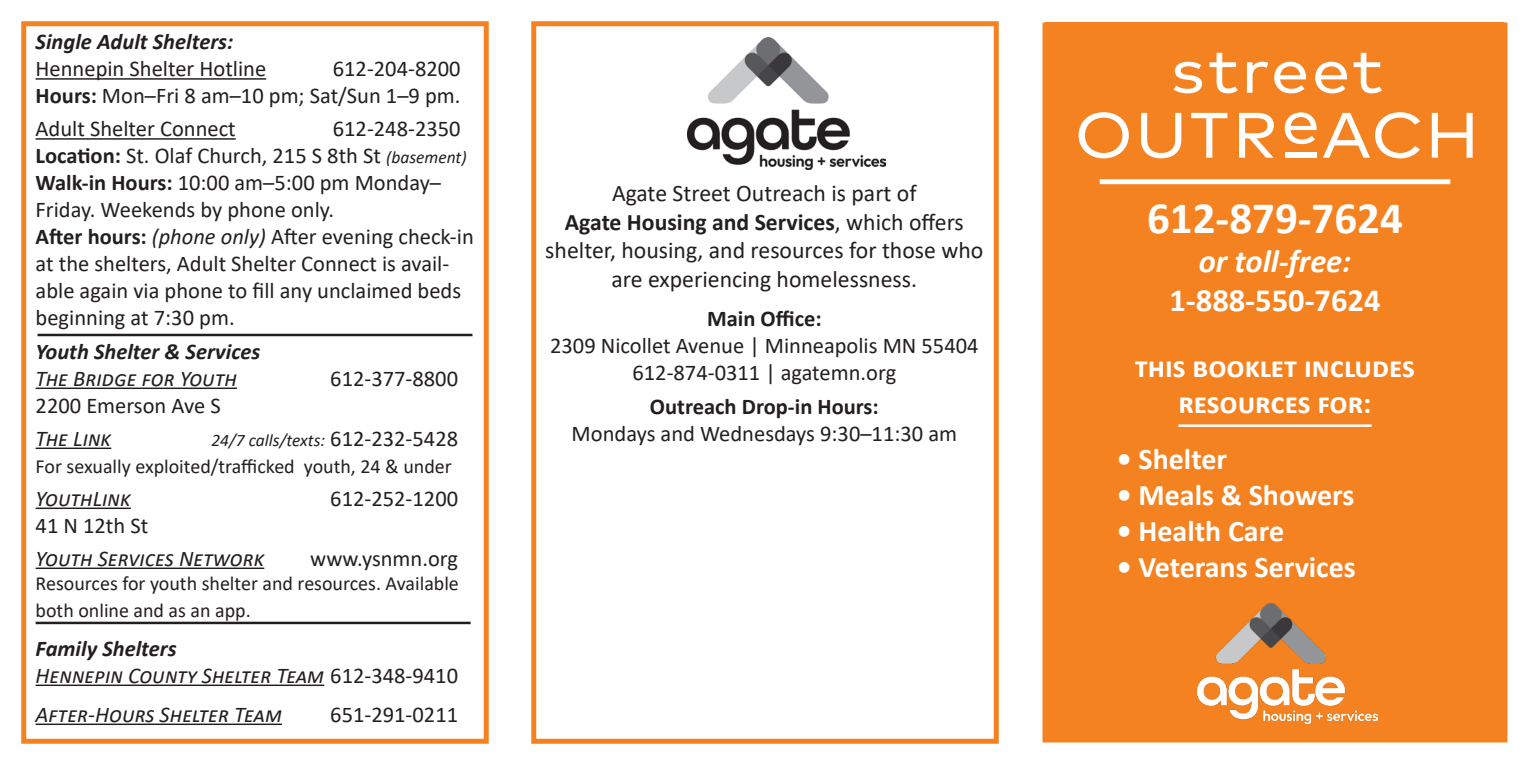
<style>
.page{position:relative;width:1530px;height:765px;background:#fff}
.page>*{position:absolute;margin:0;border:0;box-sizing:border-box;transform-origin:0 0}
.t1{font:700 45px "Calibri";color:#fff}
.t2{font:700 32.5px/39px "Calibri";color:#fff;text-align:center}
.t3{font:700 30px/36px "Calibri";color:#fff;text-align:center}
.t4{font:23.75px/28.5px "Calibri";color:#231f20;text-align:center}
.t5{font:22.5px/27px "Calibri";color:#231f20}
.t6{font:italic 22.5px "Calibri";color:#231f20}
.t7{font:italic 700 22.5px "Calibri";color:#231f20}
.t8{font:700 22.5px "Calibri";color:#231f20}
.t9{font:20px/27px "Calibri";color:#231f20}
.t10{font:italic 17.5px "Calibri";color:#231f20}
.s1{font-weight:700}
.s2{font-style:italic;font-size:17.5px}
.s3{font-style:italic}
.s4{font-style:normal;font-size:22.5px}
.s5{font-style:normal}
</style>
<div class="page">
<img style="left:688px;top:37px;width:198px;height:132px">
<div style="left:1042px;top:22px;width:466px;height:720px;background:#f58220;border:2px solid #f58220"></div>
<div style="left:1100px;top:179px;width:350px;height:5px;background:#fff"></div>
<hr style="left:1178px;top:424px;width:194px;height:3px;background:#fff">
<div style="left:531px;top:21px;width:468px;height:723px;border:5px solid #f58220"></div>
<div style="left:21px;top:21px;width:468px;height:723px;border:5px solid #f58220"></div>
<hr style="left:36px;top:78px;width:230px;height:2px;background:#231f20">
<hr style="left:36px;top:138px;width:200px;height:2px;background:#231f20">
<hr style="left:38px;top:334px;width:434px;height:2px;background:#231f20">
<div style="left:1046px;top:22px;width:458px;height:145px;background:#f58220"></div>
<svg style="left:1174px;top:62px;width:28px;height:31px"></svg>
<svg style="left:1210px;top:53px;width:28px;height:40px"></svg>
<svg style="left:1247px;top:62px;width:21px;height:31px"></svg>
<svg style="left:1274px;top:62px;width:32px;height:31px"></svg>
<svg style="left:1315px;top:62px;width:32px;height:31px"></svg>
<svg style="left:1354px;top:53px;width:28px;height:40px"></svg>
<svg style="left:1079px;top:112px;width:50px;height:46px"></svg>
<svg style="left:1141px;top:113px;width:40px;height:45px"></svg>
<svg style="left:1191px;top:113px;width:36px;height:45px"></svg>
<svg style="left:1239px;top:113px;width:35px;height:45px"></svg>
<svg style="left:1285px;top:112px;width:32px;height:32px"></svg>
<svg style="left:1323px;top:112px;width:97px;height:46px"></svg>
<svg style="left:1432px;top:113px;width:41px;height:45px"></svg>
<div style="left:1285px;top:152px;width:31px;height:6px;background:#fff"></div>
<hr style="left:36px;top:388px;width:201px;height:1px;background:#231f20">
<hr style="left:36px;top:448px;width:75px;height:1px;background:#231f20">
<hr style="left:36px;top:508px;width:95px;height:1px;background:#231f20">
<hr style="left:36px;top:568px;width:228px;height:1px;background:#231f20">
<hr style="left:36px;top:685px;width:288px;height:1px;background:#231f20">
<hr style="left:36px;top:724px;width:246px;height:1px;background:#231f20">
<hr style="left:36px;top:622px;width:435px;height:2px;background:#231f20">
<img style="left:1198px;top:604px;width:180px;height:120px">
<p class="t7" style="left:36px;top:26px;width:199px">Single Adult Shelters:</p>
<p class="t5" style="left:36px;top:55px;width:232px">Hennepin Shelter Hotline</p>
<p class="t5" style="left:333px;top:55px;width:129px">612-204-8200</p>
<p class="t5" style="left:36px;top:82px;width:426px"><span class="s1">Hours:</span> Mon–Fri 8 am–10 pm; Sat/Sun 1–9 pm.</p>
<p class="t5" style="left:36px;top:115px;width:202px">Adult Shelter Connect</p>
<p class="t5" style="left:333px;top:115px;width:129px">612-248-2350</p>
<p class="t5" style="left:36px;top:142px;width:433px"><span class="s1">Location:</span> St. Olaf Church, 215 S 8th St <span class="s2">(basement)</span></p>
<p class="t5" style="left:36px;top:169px;width:407px"><span class="s1">Walk-in Hours:</span> 10:00 am–5:00 pm Monday–<br>Friday. Weekends by phone only.</p>
<p class="t5" style="left:36px;top:223px;width:440px"><span class="s1">After hours:</span> <span class="s3">(phone only)</span> After evening check-in at the shelters, Adult Shelter Connect is avail&shy;able again via phone to fill any unclaimed beds beginning at 7:30 pm.</p>
<p class="t7" style="left:36px;top:335px;width:226px">Youth Shelter &amp; Services</p>
<p class="t6" style="left:36px;top:363px;width:203px">The Bridge for Youth</p>
<p class="t5" style="left:330px;top:364px;width:129px">612-377-8800</p>
<p class="t5" style="left:36px;top:391px;width:187px">2200 Emerson Ave S</p>
<p class="t6" style="left:36px;top:423px;width:77px">The Link</p>
<p class="t10" style="left:211px;top:428px;width:248px">24/7 calls/texts: <span class="s4">612-232-5428</span></p>
<p class="t9" style="left:36px;top:452px;width:418px">For sexually exploited/trafficked youth, 24 &amp; under</p>
<p class="t6" style="left:36px;top:483px;width:97px">YouthLink</p>
<p class="t5" style="left:330px;top:484px;width:129px">612-252-1200</p>
<p class="t5" style="left:36px;top:511px;width:114px">41 N 12th St</p>
<p class="t6" style="left:36px;top:543px;width:230px">Youth Services Network</p>
<p class="t5" style="left:310px;top:544px;width:149px">www.ysnmn.org</p>
<p class="t9" style="left:36px;top:569px;width:425px">Resources for youth shelter and resources. Available both online and as an app.</p>
<p class="t7" style="left:36px;top:632px;width:143px">Family Shelters</p>
<p class="t6" style="left:36px;top:660px;width:424px">Hennepin County Shelter Team <span class="s5">612-348-9410</span></p>
<p class="t6" style="left:36px;top:699px;width:248px">After-Hours Shelter Team</p>
<p class="t5" style="left:330px;top:700px;width:129px">651-291-0211</p>
<p class="t4" style="left:545px;top:179px;width:440px">Agate Street Outreach is part of<br><span class="s1">Agate Housing and Services</span>, which offers shelter, housing, and resources for those who are experiencing homelessness.</p>
<p class="t8" style="left:707px;top:302px;width:116px">Main Office:</p>
<p class="t5" style="left:550px;top:331px;width:430px">2309 Nicollet Avenue | Minneapolis MN 55404</p>
<p class="t5" style="left:632px;top:358px;width:265px">612-874-0311 | agatemn.org</p>
<p class="t8" style="left:650px;top:391px;width:230px">Outreach Drop-in Hours:</p>
<p class="t5" style="left:572px;top:420px;width:387px">Mondays and Wednesdays 9:30–11:30 am</p>
<p class="t1" style="left:1147px;top:186px;width:257px">612-879-7624</p>
<p class="t2" style="left:1169px;top:241px;width:213px"><span class="s3">or toll-free:<br></span>1-888-550-7624</p>
<p class="t3" style="left:1135px;top:349px;width:282px">this booklet includes resources for:</p>
<p class="t3" style="left:1117px;top:441px;width:112px">• Shelter</p>
<p class="t3" style="left:1117px;top:477px;width:239px">• Meals &amp; Showers</p>
<p class="t3" style="left:1117px;top:513px;width:169px">• Health Care</p>
<p class="t3" style="left:1117px;top:549px;width:241px">• Veterans Services</p>
</div>
